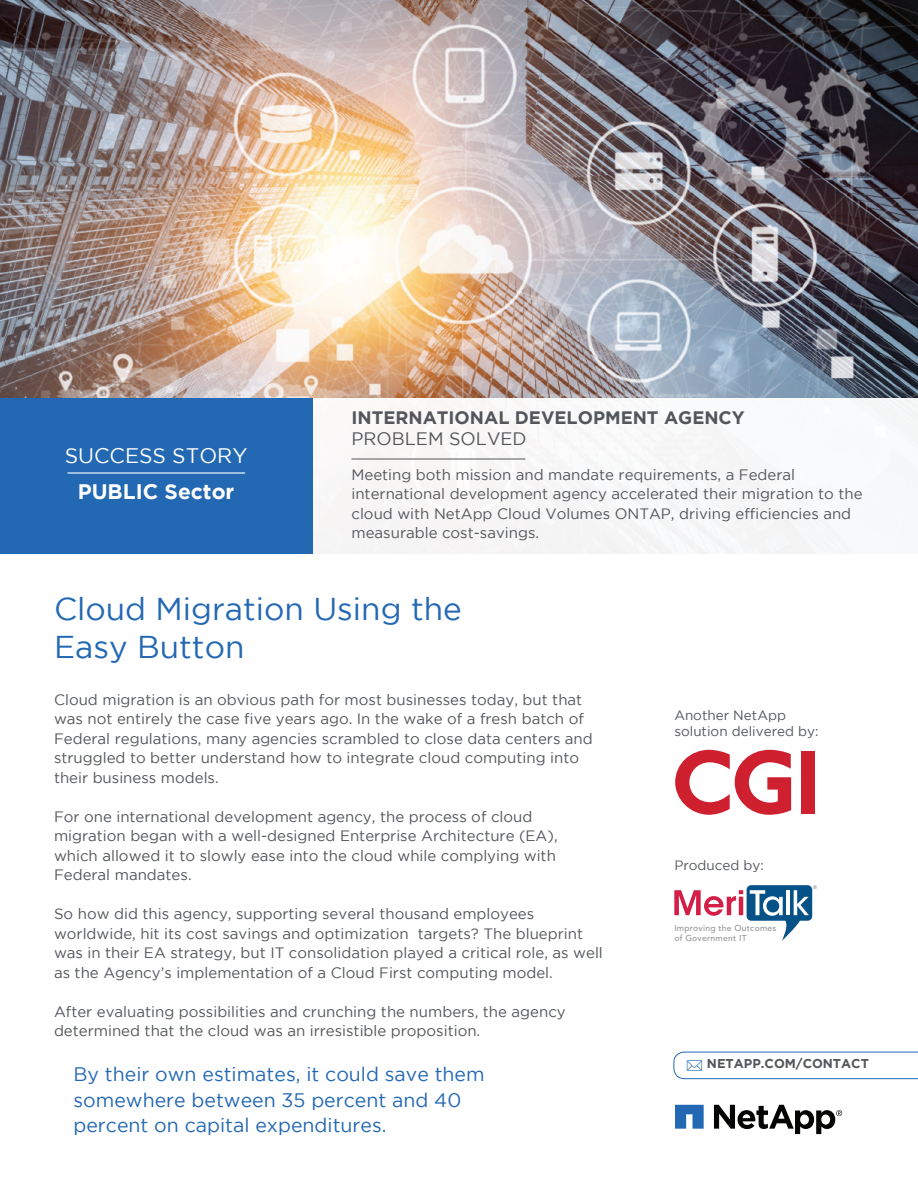
<style>
.page{position:relative;width:918px;height:1188px;background:#fff}
.page>*{position:absolute;margin:0;border:0;box-sizing:border-box;transform-origin:0 0}
.t1{font:31.5px/37.8px "Gotham";color:#2368b3}
.t2{font:21px "Gotham";color:#fff}
.t3{font:700 21px "Gotham";color:#fff}
.t4{font:19.5px/25.5px "Gotham";color:#2368b3}
.t5{font:700 18px "Gotham";color:#53565a}
.t6{font:18px "Gotham";color:#53565a}
.t7{font:15px/19.5px "Gotham";color:#53565a}
.t8{font:13.5px/16.2px "Gotham";color:#53565a}
.t9{font:700 12.75px "Gotham";color:#53565a}
.t10{font:500 8.55px/9.4px "Avenir";letter-spacing:.03em;color:#939598}
</style>
<div class="page">
<img style="left:0;top:0;width:918px;height:399px">
<div style="left:312px;top:399px;width:606px;height:155px;background:#f8f7f8"></div>
<div style="left:0;top:398px;width:312px;height:156px;background:#2368b3"></div>
<svg style="left:674px;top:1052px;width:244px;height:27px"></svg>
<svg style="left:675px;top:1105px;width:29px;height:24px"></svg>
<svg style="left:714px;top:1105px;width:128px;height:29px"></svg>
<svg style="left:675px;top:750px;width:116px;height:65px"></svg>
<div style="left:802px;top:751px;width:13px;height:62px;background:#cf202f"></div>
<svg style="left:674px;top:885px;width:143px;height:56px"></svg>
<hr style="left:351px;top:459px;width:174px;height:1px;background:#53565a">
<hr style="left:68px;top:472px;width:177px;height:2px;background:#fff">
<h2 class="t2" style="left:65px;top:443px;width:184px">SUCCESS STORY</h2>
<h2 class="t3" style="left:78px;top:479px;width:158px">PUBLIC Sector</h2>
<p class="t5" style="left:351px;top:407px;width:395px">INTERNATIONAL DEVELOPMENT AGENCY</p>
<p class="t6" style="left:351px;top:429px;width:177px">PROBLEM SOLVED</p>
<p class="t7" style="left:351px;top:464px;width:513px">Meeting both mission and mandate requirements, a Federal international development agency accelerated their migration to the cloud with NetApp Cloud Volumes ONTAP, driving efficiencies and measurable cost-savings.</p>
<h1 class="t1" style="left:54px;top:590px;width:409px">Cloud Migration Using the<br>Easy Button</h1>
<p class="t7" style="left:54px;top:689px;width:540px">Cloud migration is an obvious path for most businesses today, but that was not entirely the case five years ago. In the wake of a fresh batch of Federal regulations, many agencies scrambled to close data centers and struggled to better understand how to integrate cloud computing into their business models.</p>
<p class="t7" style="left:54px;top:806px;width:505px">For one international development agency, the process of cloud migration began with a well-designed Enterprise Architecture (EA), which allowed it to slowly ease into the cloud while complying with Federal mandates.</p>
<p class="t7" style="left:54px;top:904px;width:550px">So how did this agency, supporting several thousand employees worldwide, hit its cost savings and optimization targets? The blueprint was in their EA strategy, but IT consolidation played a critical role, as well as the Agency’s implementation of a Cloud First computing model.</p>
<p class="t7" style="left:54px;top:1001px;width:513px">After evaluating possibilities and crunching the numbers, the agency determined that the cloud was an irresistible proposition.</p>
<h3 class="t4" style="left:74px;top:1061px;width:413px">By their own estimates, it could save them somewhere between 35 percent and 40 percent on capital expenditures.</h3>
<p class="t8" style="left:674px;top:707px;width:146px">Another NetApp solution delivered by:</p>
<p class="t8" style="left:674px;top:857px;width:91px">Produced by:</p>
<p class="t10" style="left:674px;top:923px;width:103px">Improving the Outcomes of Government IT</p>
<p class="t9" style="left:707px;top:1056px;width:164px">NETAPP.COM/CONTACT</p>
</div>
